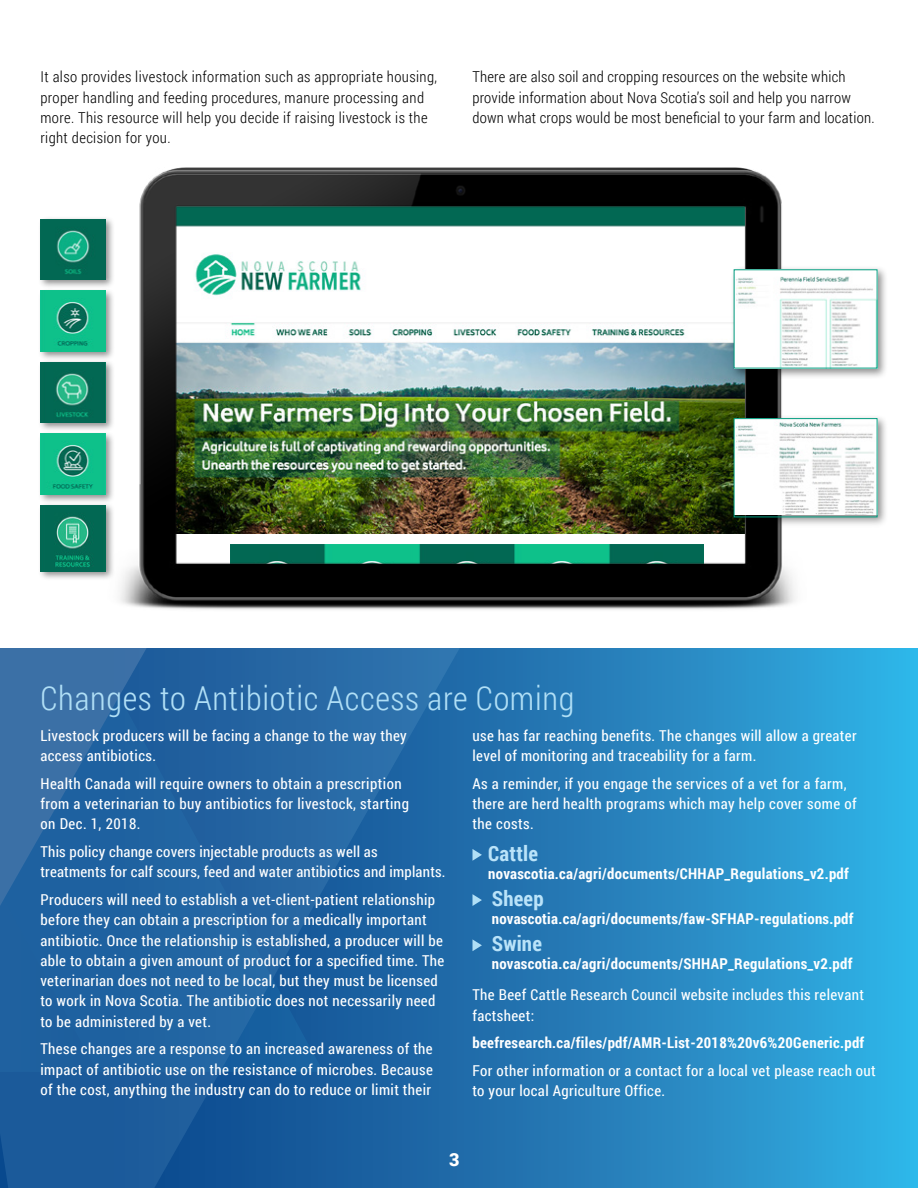
<style>
.page{position:relative;width:918px;height:1188px;background:#fff}
.page>*{position:absolute;margin:0;border:0;box-sizing:border-box;transform-origin:0 0}
.t1{font:300 33px "Roboto Condensed";letter-spacing:.02em;color:#b0dff6}
.t2{font:700 21px "Roboto Condensed";letter-spacing:.01em;color:#bae3f9}
.t3{font:900 18px "Roboto";color:#fff}
.t4{font:15px/20.2px "Roboto Condensed";letter-spacing:.025em;color:#fff}
.t5{font:300 15px/20.2px "Roboto Condensed";letter-spacing:.02em;color:#000}
.t6{font:700 15px "Roboto Condensed";letter-spacing:.02em;color:#fff}
</style>
<div class="page">
<svg style="left:465px;top:648px;width:453px;height:540px;background:#298dc6"></svg>
<svg style="left:148px;top:648px;width:317px;height:540px;background:#1f63a1"></svg>
<svg style="left:0;top:648px;width:148px;height:540px;background:#24629f"></svg>
<svg style="left:472px;top:849px;width:10px;height:12px"></svg>
<svg style="left:472px;top:894px;width:10px;height:12px"></svg>
<svg style="left:472px;top:939px;width:10px;height:12px"></svg>
<img style="left:120px;top:168px;width:675px;height:442px">
<div style="left:38px;top:216px;width:76px;height:73px;background:#000;opacity:.45"></div>
<img style="left:40px;top:219px;width:65px;height:61px">
<div style="left:38px;top:288px;width:76px;height:73px;background:#000;opacity:.45"></div>
<img style="left:40px;top:291px;width:65px;height:60px">
<div style="left:38px;top:359px;width:76px;height:73px;background:#000;opacity:.45"></div>
<img style="left:40px;top:362px;width:65px;height:61px">
<div style="left:38px;top:431px;width:76px;height:73px;background:#000;opacity:.45"></div>
<img style="left:40px;top:434px;width:65px;height:60px">
<div style="left:38px;top:502px;width:76px;height:79px;background:#000;opacity:.45"></div>
<img style="left:40px;top:505px;width:65px;height:67px">
<div style="left:730px;top:265px;width:158px;height:114px;background:#000;opacity:.45"></div>
<img style="left:736px;top:271px;width:139px;height:95px">
<div style="left:730px;top:414px;width:158px;height:114px;background:#000;opacity:.45"></div>
<img style="left:736px;top:420px;width:139px;height:94px">
<div style="left:734px;top:418px;width:143px;height:99px;border:1px solid #009b7e"></div>
<p class="t5" style="left:40px;top:66px;width:398px">It also provides livestock information such as appropriate housing, proper handling and feeding procedures, manure processing and more. This resource will help you decide if raising livestock is the right decision for you.</p>
<p class="t5" style="left:472px;top:66px;width:404px">There are also soil and cropping resources on the website which provide information about Nova Scotia’s soil and help you narrow down what crops would be most beneficial to your farm and location.</p>
<h1 class="t1" style="left:40px;top:675px;width:535px">Changes to Antibiotic Access are Coming</h1>
<p class="t4" style="left:40px;top:725px;width:368px">Livestock producers will be facing a change to the way they access antibiotics.</p>
<p class="t4" style="left:40px;top:773px;width:370px">Health Canada will require owners to obtain a prescription from a veterinarian to buy antibiotics for livestock, starting on Dec. 1, 2018.</p>
<p class="t4" style="left:40px;top:841px;width:407px">This policy change covers injectable products as well as treatments for calf scours, feed and water antibiotics and implants.</p>
<p class="t4" style="left:40px;top:889px;width:405px">Producers will need to establish a vet-client-patient relationship before they can obtain a prescription for a medically important antibiotic. Once the relationship is established, a producer will be able to obtain a given amount of product for a specified time. The veterinarian does not need to be local, but they must be licensed to work in Nova Scotia. The antibiotic does not necessarily need to be administered by a vet.</p>
<p class="t4" style="left:40px;top:1038px;width:394px;text-align:justify">These changes are a response to an increased awareness of the impact of antibiotic use on the resistance of microbes. Because of the cost, anything the industry can do to reduce or limit their</p>
<p class="t4" style="left:472px;top:725px;width:386px">use has far reaching benefits. The changes will allow a greater level of monitoring and traceability for a farm.</p>
<p class="t4" style="left:472px;top:773px;width:386px">As a reminder, if you engage the services of a vet for a farm, there are herd health programs which may help cover some of the costs.</p>
<h2 class="t2" style="left:488px;top:838px;width:51px">Cattle</h2>
<p class="t6" style="left:488px;top:863px;width:362px">novascotia.ca/agri/documents/CHHAP_Regulations_v2.pdf</p>
<h2 class="t2" style="left:492px;top:884px;width:53px">Sheep</h2>
<p class="t6" style="left:492px;top:908px;width:363px">novascotia.ca/agri/documents/faw-SFHAP-regulations.pdf</p>
<h2 class="t2" style="left:492px;top:929px;width:52px">Swine</h2>
<p class="t6" style="left:492px;top:953px;width:362px">novascotia.ca/agri/documents/SHHAP_Regulations_v2.pdf</p>
<p class="t4" style="left:472px;top:984px;width:393px">The Beef Cattle Research Council website includes this relevant factsheet:</p>
<p class="t6" style="left:472px;top:1032px;width:393px">beefresearch.ca/files/pdf/AMR-List-2018%20v6%20Generic.pdf</p>
<p class="t4" style="left:472px;top:1060px;width:405px">For other information or a contact for a local vet please reach out to your local Agriculture Office.</p>
<p class="t3" style="left:449px;top:1147px;width:12px">3</p>
</div>
